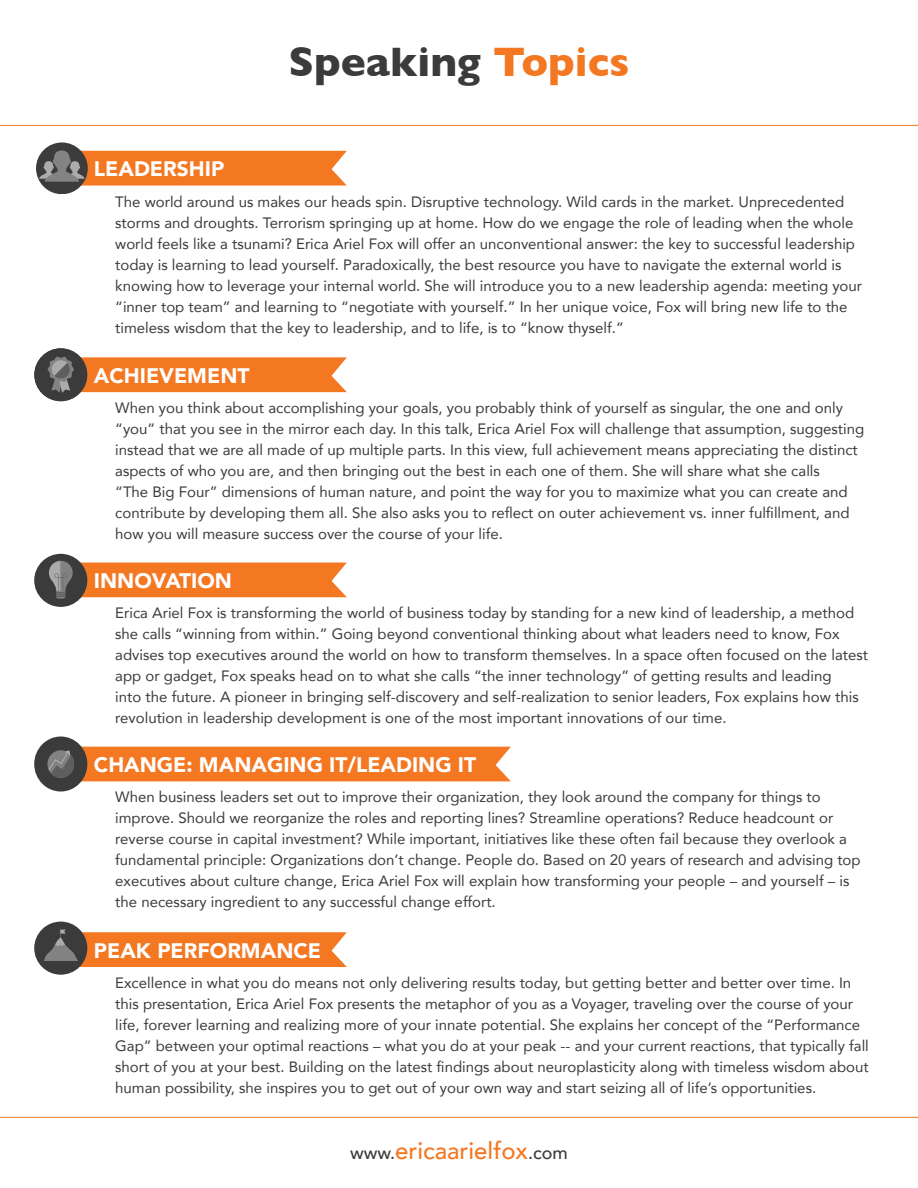
<style>
.page{position:relative;width:918px;height:1188px;background:#fff}
.page>*{position:absolute;margin:0;border:0;box-sizing:border-box;transform-origin:0 0}
.t1{font:700 42px "Gill Sans";color:#3b3b3a}
.t2{font:500 24px "Avenir";color:#f47721}
.t3{font:900 21px "Avenir";color:#fff}
.t4{font:15px/21px "Avenir";color:#3b3b3a}
.s1{color:#f47721}
.s2{font-size:18px;color:#3b3b3a}
</style>
<div class="page">
<hr style="left:0;top:125px;width:918px;height:1px;background:#f47721">
<hr style="left:0;top:1117px;width:918px;height:1px;background:#f47721">
<div style="left:34px;top:348px;width:53px;height:53px;background:#3b3b3b;border-radius:50%"></div>
<svg style="left:48px;top:356px;width:299px;height:37px;background:#e27e39"></svg>
<div style="left:34px;top:554px;width:53px;height:53px;background:#3b3b3b;border-radius:50%"></div>
<svg style="left:49px;top:561px;width:298px;height:38px;background:#e2813e"></svg>
<div style="left:34px;top:922px;width:53px;height:53px;background:#3b3b3b;border-radius:50%"></div>
<svg style="left:44px;top:929px;width:303px;height:38px"></svg>
<div style="left:36px;top:142px;width:51px;height:52px;background:#3b3c3b;border-radius:50%"></div>
<svg style="left:39px;top:150px;width:308px;height:36px;background:#de7b37"></svg>
<div style="left:34px;top:737px;width:53px;height:55px;background:#3b3b3b;border-radius:50%"></div>
<svg style="left:47px;top:747px;width:464px;height:34px;background:#e67629"></svg>
<h3 class="t3" style="left:94px;top:151px;width:132px">LEADERSHIP</h3>
<h1 class="t1" style="left:288px;top:29px;width:343px">Speaking <span class="s1">Topics</span></h1>
<p class="t4" style="left:115px;top:190px;width:748px">The world around us makes our heads spin. Disruptive technology. Wild cards in the market. Unprecedented storms and droughts. Terrorism springing up at home. How do we engage the role of leading when the whole world feels like a tsunami? Erica Ariel Fox will offer an unconventional answer: the key to successful leadership today is learning to lead yourself. Paradoxically, the best resource you have to navigate the external world is knowing how to leverage your internal world. She will introduce you to a new leadership agenda: meeting your “inner top team” and learning to “negotiate with yourself.” In her unique voice, Fox will bring new life to the timeless wisdom that the key to leadership, and to life, is to “know thyself.”</p>
<h3 class="t3" style="left:94px;top:357px;width:157px">ACHIEVEMENT</h3>
<p class="t4" style="left:115px;top:397px;width:751px">When you think about accomplishing your goals, you probably think of yourself as singular, the one and only “you” that you see in the mirror each day. In this talk, Erica Ariel Fox will challenge that assumption, suggesting instead that we are all made of up multiple parts. In this view, full achievement means appreciating the distinct aspects of who you are, and then bringing out the best in each one of them. She will share what she calls<br>“The Big Four” dimensions of human nature, and point the way for you to maximize what you can create and contribute by developing them all. She also asks you to reflect on outer achievement vs. inner fulfillment, and how you will measure success over the course of your life.</p>
<h3 class="t3" style="left:94px;top:563px;width:140px">INNOVATION</h3>
<p class="t4" style="left:115px;top:602px;width:754px">Erica Ariel Fox is transforming the world of business today by standing for a new kind of leadership, a method she calls “winning from within.” Going beyond conventional thinking about what leaders need to know, Fox advises top executives around the world on how to transform themselves. In a space often focused on the latest app or gadget, Fox speaks head on to what she calls “the inner technology” of getting results and leading<br>into the future. A pioneer in bringing self-discovery and self-realization to senior leaders, Fox explains how this revolution in leadership development is one of the most important innovations of our time.</p>
<h3 class="t3" style="left:94px;top:747px;width:384px">CHANGE: MANAGING IT/LEADING IT</h3>
<p class="t4" style="left:115px;top:786px;width:747px">When business leaders set out to improve their organization, they look around the company for things to improve. Should we reorganize the roles and reporting lines? Streamline operations? Reduce headcount or reverse course in capital investment? While important, initiatives like these often fail because they overlook a fundamental principle: Organizations don’t change. People do. Based on 20 years of research and advising top executives about culture change, Erica Ariel Fox will explain how transforming your people – and yourself – is the necessary ingredient to any successful change effort.</p>
<h3 class="t3" style="left:94px;top:932px;width:229px">PEAK PERFORMANCE</h3>
<p class="t4" style="left:115px;top:972px;width:755px">Excellence in what you do means not only delivering results today, but getting better and better over time. In this presentation, Erica Ariel Fox presents the metaphor of you as a Voyager, traveling over the course of your life, forever learning and realizing more of your innate potential. She explains her concept of the “Performance Gap” between your optimal reactions – what you do at your peak -- and your current reactions, that typically fall short of you at your best. Building on the latest findings about neuroplasticity along with timeless wisdom about human possibility, she inspires you to get out of your own way and start seizing all of life’s opportunities.</p>
<h2 class="t2" style="left:350px;top:1130px;width:219px"><span class="s2">www.</span>ericaarielfox<span class="s2">.com</span></h2>
</div>
